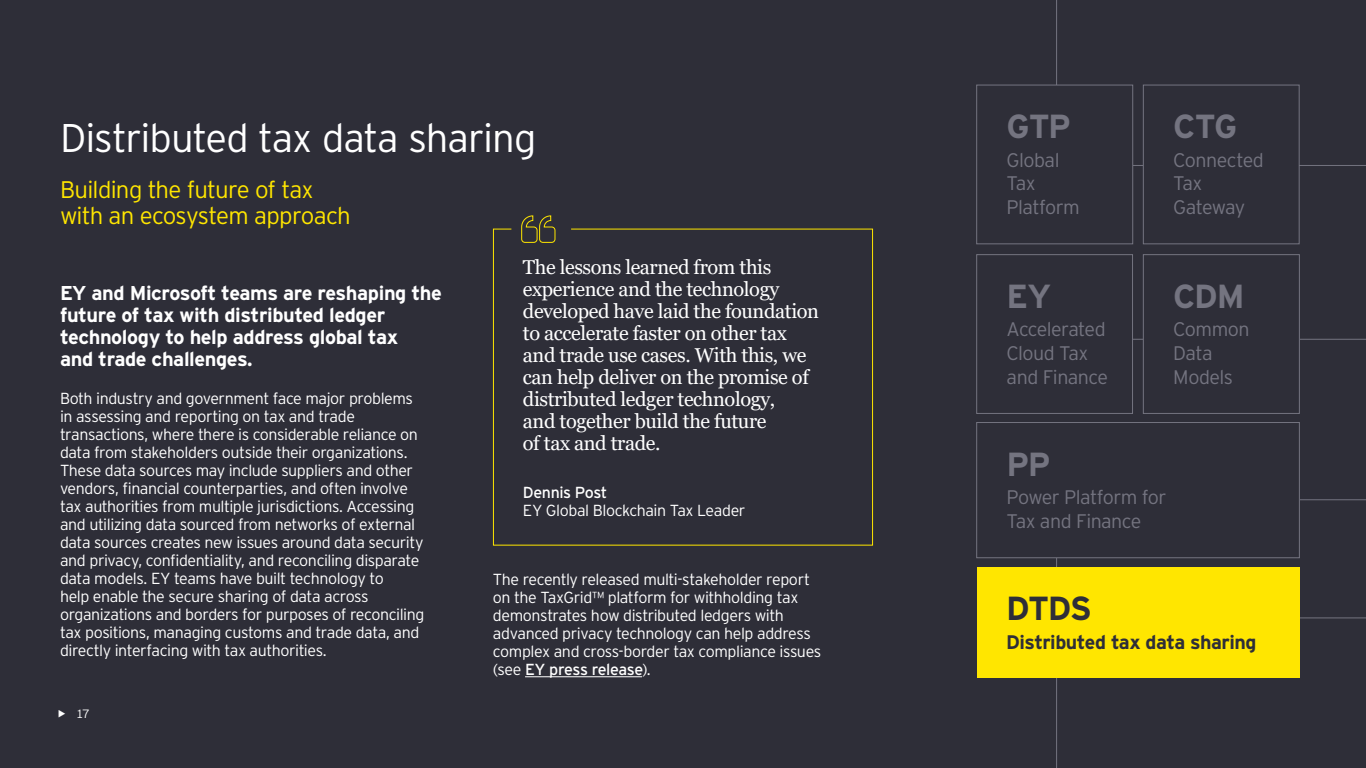
<style>
.page{position:relative;width:1366px;height:768px;background:#2e2e38}
.page>*{position:absolute;margin:0;border:0;box-sizing:border-box;transform-origin:0 0}
.t1{font:300 40px "Interstate";letter-spacing:-.03em;color:#fff}
.t2{font:700 33.4px "Interstate";letter-spacing:-.04em;color:#747480}
.t3{font:700 33.4px "Interstate";color:#2e2e38}
.t4{font:300 24px/26px "Interstate";letter-spacing:-.03em;color:#ffe600}
.t5{font:20px/22px "Georgia";letter-spacing:-.02em;color:#fff}
.t6{font:700 20px/22px "Interstate";letter-spacing:-.02em;color:#fff}
.t7{font:300 19.6px/23.6px "Interstate";letter-spacing:-.03em;color:#747480}
.t8{font:700 19.6px "Interstate";letter-spacing:-.03em;color:#2e2e38}
.t9{font:300 16px/18px "Interstate";letter-spacing:-.03em;color:#fff}
.t10{font:16px "Interstate";letter-spacing:-.025em;color:#fff}
.t11{font:300 12px "EY Interstate";color:#fff}
.s1{font-weight:400}
</style>
<div class="page">
<svg style="left:521px;top:215px;width:34px;height:13px"></svg>
<svg style="left:492px;top:228px;width:382px;height:318px"></svg>
<hr style="left:525px;top:677px;width:117px;height:1px;background:#fff">
<hr style="left:1056px;top:339px;width:310px;height:1px;background:#747480">
<svg style="left:1056px;top:499px;width:310px;height:118px"></svg>
<svg style="left:1056px;top:0;width:310px;height:166px"></svg>
<div style="left:1143px;top:255px;width:156px;height:158px;background:#2e2e38"></div>
<div style="left:1143px;top:254px;width:157px;height:160px;border:1px solid #747480"></div>
<svg style="left:1056px;top:617px;width:310px;height:151px"></svg>
<div style="left:977px;top:85px;width:156px;height:159px;background:#2e2e38"></div>
<div style="left:976px;top:85px;width:157px;height:159px;border:1px solid #747480"></div>
<div style="left:977px;top:423px;width:322px;height:135px;background:#2e2e38"></div>
<div style="left:976px;top:422px;width:324px;height:136px;border:1px solid #747480"></div>
<div style="left:977px;top:255px;width:156px;height:158px;background:#2e2e38"></div>
<div style="left:976px;top:254px;width:157px;height:160px;border:1px solid #747480"></div>
<div style="left:1143px;top:85px;width:156px;height:159px;background:#2e2e38"></div>
<div style="left:1143px;top:85px;width:157px;height:159px;border:1px solid #747480"></div>
<div style="left:977px;top:567px;width:322px;height:111px;background:#ffe600"></div>
<h1 class="t1" style="left:60px;top:115px;width:478px">Distributed tax data sharing</h1>
<h3 class="t4" style="left:60px;top:176px;width:292px">Building the future of tax with an ecosystem approach</h3>
<p class="t6" style="left:60px;top:282px;width:384px">EY and Microsoft teams are reshaping the future of tax with distributed ledger technology to help address global tax<br>and trade challenges.</p>
<p class="t9" style="left:60px;top:389px;width:366px">Both industry and government face major problems in assessing and reporting on tax and trade transactions, where there is considerable reliance on data from stakeholders outside their organizations.<br>These data sources may include suppliers and other vendors, financial counterparties, and often involve tax authorities from multiple jurisdictions. Accessing and utilizing data sourced from networks of external data sources creates new issues around data security and privacy, confidentiality, and reconciling disparate data models. EY teams have built technology to<br>help enable the secure sharing of data across organizations and borders for purposes of reconciling tax positions, managing customs and trade data, and directly interfacing with tax authorities.</p>
<p class="t11" style="left:76px;top:705px;width:15px">17</p>
<p class="t5" style="left:523px;top:256px;width:298px">The lessons learned from this experience and the technology developed have laid the foundation to accelerate faster on other tax and trade use cases. With this, we can help deliver on the promise of distributed ledger technology,<br>and together build the future<br>of tax and trade.</p>
<p class="t10" style="left:523px;top:483px;width:86px">Dennis Post</p>
<p class="t9" style="left:523px;top:501px;width:224px">EY Global Blockchain Tax Leader</p>
<p class="t9" style="left:493px;top:570px;width:330px">The recently released multi-stakeholder report on the TaxGrid™ platform for withholding tax demonstrates how distributed ledgers with advanced privacy technology can help address complex and cross-border tax compliance issues (see <span class="s1">EY press release</span>).</p>
<h2 class="t2" style="left:1007px;top:108px;width:66px">GTP</h2>
<p class="t7" style="left:1007px;top:148px;width:75px">Global<br>Tax<br>Platform</p>
<h2 class="t2" style="left:1007px;top:278px;width:46px">EY</h2>
<p class="t7" style="left:1007px;top:318px;width:103px">Accelerated<br>Cloud Tax and Finance</p>
<h2 class="t2" style="left:1173px;top:108px;width:66px">CTG</h2>
<p class="t7" style="left:1173px;top:148px;width:92px">Connected<br>Tax<br>Gateway</p>
<h2 class="t2" style="left:1173px;top:278px;width:73px">CDM</h2>
<p class="t7" style="left:1173px;top:318px;width:78px">Common<br>Data<br>Models</p>
<h2 class="t2" style="left:1007px;top:445px;width:45px">PP</h2>
<p class="t7" style="left:1007px;top:485px;width:161px">Power Platform for<br>Tax and Finance</p>
<h2 class="t3" style="left:1006px;top:590px;width:87px">DTDS</h2>
<p class="t8" style="left:1006px;top:631px;width:252px">Distributed tax data sharing</p>
</div>
